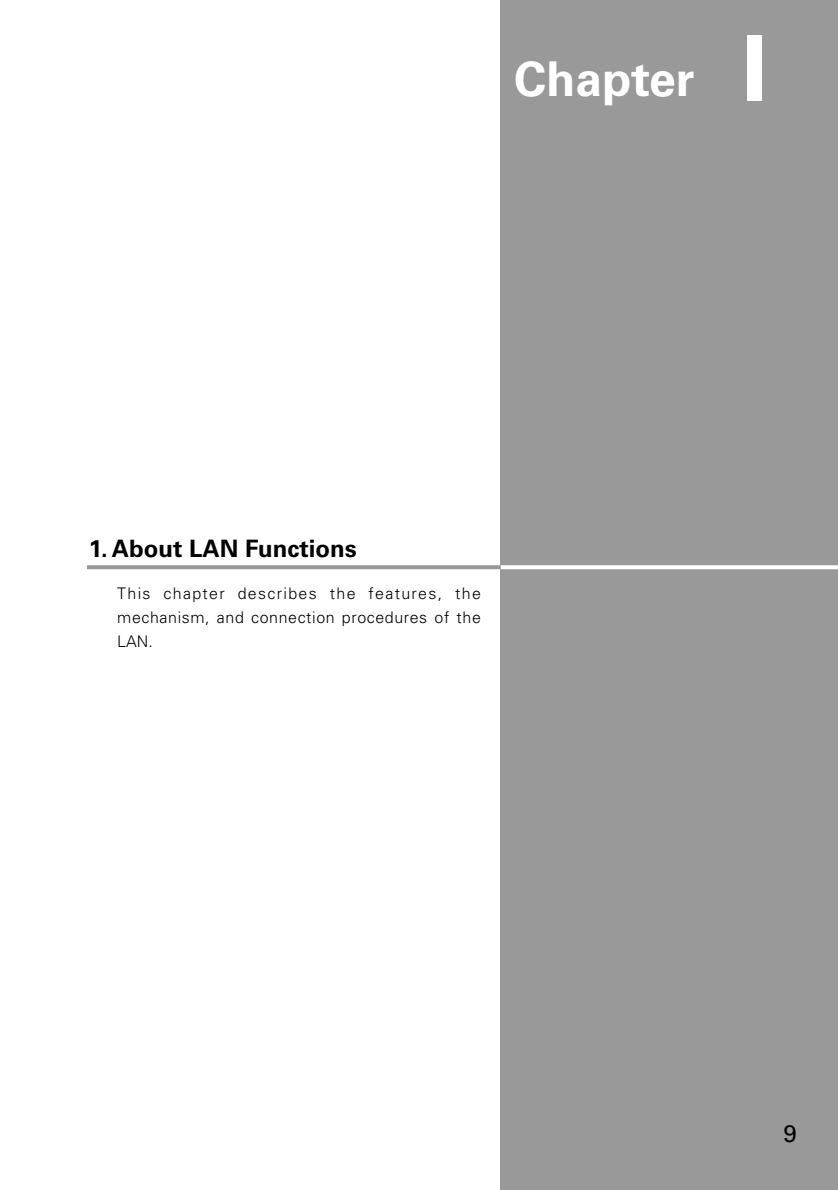
<style>
.page{position:relative;width:838px;height:1190px;background:#fff}
.page>*{position:absolute;margin:0;border:0;box-sizing:border-box;transform-origin:0 0}
.t1{font:700 96px "Gill Sans";color:#fff}
.t2{font:700 48px "Univers";color:#fff}
.t3{font:700 24px "Univers";color:#000}
.t4{font:24px "Univers";color:#000}
.t5{font:300 16px/24px "Univers";letter-spacing:.035em;color:#000;text-align:justify}
</style>
<div class="page">
<div style="left:501px;top:0;width:337px;height:1190px;background:#999"></div>
<svg style="left:501px;top:565px;width:337px;height:4px"></svg>
<svg style="left:87px;top:565px;width:414px;height:4px;background:#9f9f9f"></svg>
<h2 class="t2" style="left:514px;top:62px;width:182px">Chapter</h2>
<h1 class="t1" style="left:728px;top:35px;width:54px">1</h1>
<h3 class="t3" style="left:89px;top:539px;width:269px">1. About LAN Functions</h3>
<p class="t5" style="left:117px;top:582px;width:365px">This chapter describes the features, the mechanism, and connection procedures of the LAN.</p>
<h3 class="t4" style="left:783px;top:1124px;width:15px">9</h3>
</div>
